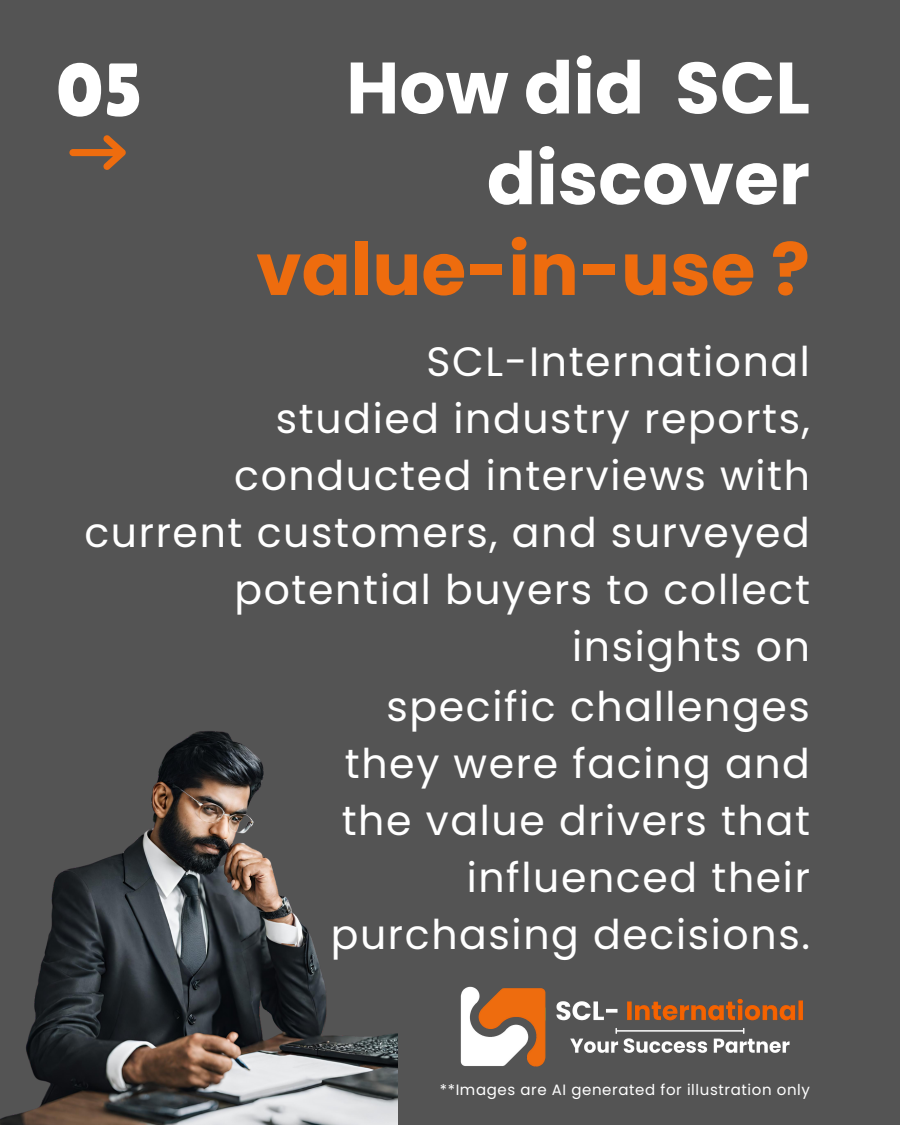
<style>
.page{position:relative;width:900px;height:1125px;background:#545454}
.page>*{position:absolute;margin:0;border:0;box-sizing:border-box;transform-origin:0 0}
.t1{font:74.9px "Lilita One";color:#fff}
.t2{font:700 72.6px/90.8px "Poppins";color:#fff;text-align:right}
.t3{font:41px/57px "Poppins";letter-spacing:.04em;color:#fff;text-align:right}
.t4{font:15px "Poppins";letter-spacing:.04em;color:#fff}
.s1{color:#ee6c0e}
</style>
<div class="page">
<svg style="left:69px;top:135px;width:57px;height:35px"></svg>
<img style="left:460px;top:986px;width:343px;height:81px">
<img style="left:0;top:731px;width:398px;height:394px">
<p class="t1" style="left:56px;top:47px;width:89px">05</p>
<p class="t2" style="left:256px;top:43px;width:555px">How did SCL discover <span class="s1">value-in-use ?</span></p>
<p class="t3" style="left:427px;top:334px;width:385px">SCL-International</p>
<p class="t3" style="left:84px;top:391px;width:727px">studied industry reports, conducted interviews with current customers, and surveyed potential buyers to collect insights on</p>
<p class="t3" style="left:331px;top:678px;width:481px">specific challenges they were facing and the value drivers that influenced their purchasing decisions.</p>
<p class="t4" style="left:440px;top:1079px;width:372px">**Images are AI generated for illustration only</p>
</div>
